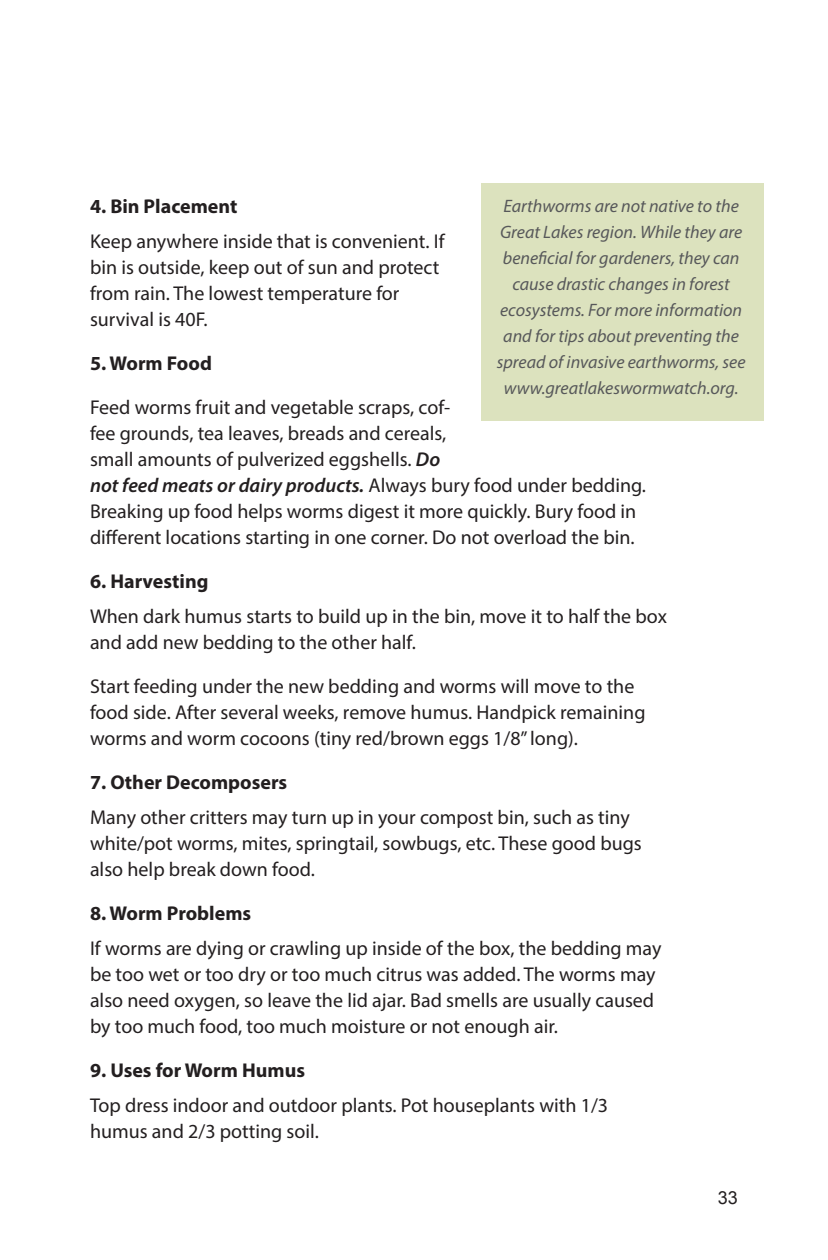
<style>
.page{position:relative;width:828px;height:1260px;background:#fff}
.page>*{position:absolute;margin:0;border:0;box-sizing:border-box;transform-origin:0 0}
.t1{font:20px/26px "Myriad Pro";color:#231f20}
.t2{font:700 20px "Myriad Pro";color:#231f20}
.t3{font:italic 18px/26px "Myriad Pro";color:#57585a;text-align:center}
.t4{font:18px "Arial";color:#231f20}
.s1{font-weight:600;font-style:italic}
</style>
<div class="page">
<div style="left:482px;top:184px;width:282px;height:237px;background:#dce2be"></div>
<p class="t2" style="left:90px;top:193px;width:149px">4. Bin Placement</p>
<p class="t1" style="left:90px;top:228px;width:356px">Keep anywhere inside that is convenient. If bin is outside, keep out of sun and protect from rain. The lowest temperature for survival is 40F.</p>
<p class="t2" style="left:90px;top:350px;width:124px">5. Worm Food</p>
<p class="t1" style="left:90px;top:394px;width:558px">Feed worms fruit and vegetable scraps, cof-<br>fee grounds, tea leaves, breads and cereals,<br>small amounts of pulverized eggshells. <span class="s1">Do<br>not feed meats or dairy products.</span> Always bury food under bedding.<br>Breaking up food helps worms digest it more quickly. Bury food in different locations starting in one corner. Do not overload the bin.</p>
<p class="t2" style="left:90px;top:568px;width:120px">6. Harvesting</p>
<p class="t1" style="left:90px;top:603px;width:578px">When dark humus starts to build up in the bin, move it to half the box and add new bedding to the other half.</p>
<p class="t1" style="left:90px;top:673px;width:557px">Start feeding under the new bedding and worms will move to the food side. After several weeks, remove humus. Handpick remaining worms and worm cocoons (tiny red/brown eggs 1/8” long).</p>
<p class="t2" style="left:90px;top:769px;width:199px">7. Other Decomposers</p>
<p class="t1" style="left:90px;top:804px;width:553px">Many other critters may turn up in your compost bin, such as tiny white/pot worms, mites, springtail, sowbugs, etc. These good bugs also help break down food.</p>
<p class="t2" style="left:90px;top:900px;width:163px">8. Worm Problems</p>
<p class="t1" style="left:90px;top:935px;width:573px">If worms are dying or crawling up inside of the box, the bedding may be too wet or too dry or too much citrus was added. The worms may also need oxygen, so leave the lid ajar. Bad smells are usually caused by too much food, too much moisture or not enough air.</p>
<p class="t2" style="left:90px;top:1057px;width:217px">9. Uses for Worm Humus</p>
<p class="t1" style="left:90px;top:1092px;width:520px">Top dress indoor and outdoor plants. Pot houseplants with 1/3 humus and 2/3 potting soil.</p>
<p class="t3" style="left:497px;top:193px;width:250px">Earthworms are not native to the Great Lakes region. While they are beneficial for gardeners, they can cause drastic changes in forest ecosystems. For more information and for tips about preventing the spread of invasive earthworms, see www.greatlakeswormwatch.org.</p>
<p class="t4" style="left:718px;top:1186px;width:22px">33</p>
</div>
